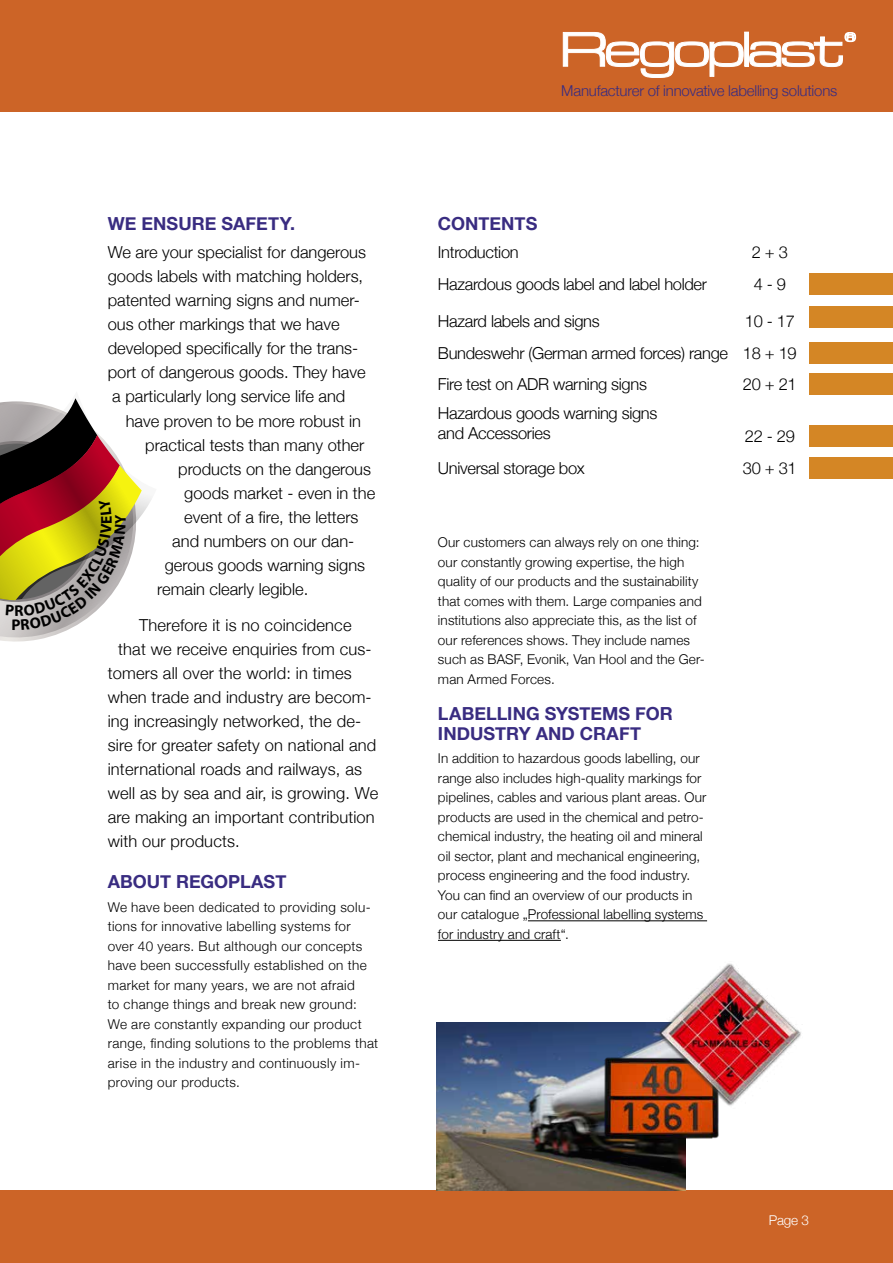
<style>
.page{position:relative;width:893px;height:1263px;background:#fff}
.page>*{position:absolute;margin:0;border:0;box-sizing:border-box;transform-origin:0 0}
.t1{font:50.7px "Eurostile Ext";letter-spacing:-.12em;color:#fff;scale:1.07 1}
.t2{font:700 18px/19.5px "Helvetica Neue";color:#392c81}
.t3{font:300 16.5px/24px "Helvetica Neue";color:#000}
.t4{font:300 16.5px/32.2px "Helvetica Neue";letter-spacing:-.02em;color:#000;text-align:right}
.t5{font:700 15.6px "Myriad Pro";color:#000}
.t6{font:300 15px "Helvetica Neue";letter-spacing:-.015em;color:#392c81}
.t7{font:300 13.5px/19.5px "Helvetica Neue";letter-spacing:.015em;color:#000}
.t8{font:300 13.5px "Helvetica Neue";color:#fff}
.t9{font:12.6px "Eurostile Ext";color:#fff;scale:1.07 1}
</style>
<div class="page">
<div style="left:0;top:0;width:893px;height:112px;background:#cc6427"></div>
<div style="left:0;top:1191px;width:893px;height:72px;background:#cc6427"></div>
<svg style="left:563px;top:32px;width:180px;height:46px"></svg>
<svg style="left:749px;top:32px;width:107px;height:35px"></svg>
<img style="left:437px;top:1022px;width:249px;height:169px">
<img style="left:601px;top:1054px;width:118px;height:89px">
<img style="left:654px;top:963px;width:147px;height:145px">
<hr style="left:528px;top:920px;width:179px;height:1px;background:#000">
<hr style="left:438px;top:940px;width:123px;height:1px;background:#000">
<div style="left:810px;top:273px;width:83px;height:22px;background:#d48625"></div>
<div style="left:810px;top:306px;width:83px;height:21px;background:#d48625"></div>
<div style="left:810px;top:342px;width:83px;height:22px;background:#d48625"></div>
<div style="left:810px;top:373px;width:83px;height:21px;background:#d48625"></div>
<div style="left:810px;top:425px;width:83px;height:21px;background:#d48625"></div>
<div style="left:810px;top:457px;width:83px;height:21px;background:#d48625"></div>
<svg style="left:0;top:398px;width:152px;height:244px"></svg>
<p class="t5" style="left:11px;top:614px;width:11px">P</p>
<h2 class="t2" style="left:108px;top:214px;width:189px">WE ENSURE SAFETY.</h2>
<p class="t3" style="left:108px;top:239px;width:260px">We are your specialist for dangerous goods labels with matching holders, patented warning signs and numer&shy;ous other markings that we have developed specifically for the trans&shy;port of dangerous goods. They have a particularly long service life and</p>
<p class="t3" style="left:126px;top:407px;width:237px">have proven to be more robust in</p>
<p class="t3" style="left:145px;top:431px;width:221px">practical tests than many other</p>
<p class="t3" style="left:178px;top:455px;width:194px">products on the dangerous</p>
<p class="t3" style="left:184px;top:479px;width:193px">goods market - even in the</p>
<p class="t3" style="left:184px;top:503px;width:176px">event of a fire, the letters</p>
<p class="t3" style="left:172px;top:527px;width:184px">and numbers on our dan-</p>
<p class="t3" style="left:165px;top:551px;width:202px">gerous goods warning signs</p>
<p class="t3" style="left:157px;top:575px;width:153px">remain clearly legible.</p>
<p class="t3" style="left:139px;top:612px;width:214px">Therefore it is no coincidence</p>
<p class="t3" style="left:118px;top:636px;width:255px">that we receive enquiries from cus-</p>
<p class="t3" style="left:108px;top:660px;width:245px">tomers all over the world: in times</p>
<p class="t3" style="left:108px;top:684px;width:266px">when trade and industry are becom-</p>
<p class="t3" style="left:108px;top:708px;width:255px">ing increasingly networked, the de-</p>
<p class="t3" style="left:108px;top:732px;width:270px">sire for greater safety on national and</p>
<p class="t3" style="left:108px;top:756px;width:256px">international roads and railways, as</p>
<p class="t3" style="left:108px;top:780px;width:272px">well as by sea and air, is growing. We</p>
<p class="t3" style="left:108px;top:804px;width:269px">are making an important contribution</p>
<p class="t3" style="left:108px;top:828px;width:134px">with our products.</p>
<h2 class="t2" style="left:108px;top:872px;width:180px">ABOUT REGOPLAST</h2>
<p class="t7" style="left:108px;top:896px;width:272px">We have been dedicated to providing solu&shy;tions for innovative labelling systems for over 40 years. But although our concepts have been successfully established on the market for many years, we are not afraid<br>to change things and break new ground:<br>We are constantly expanding our product range, finding solutions to the problems that arise in the industry and continuously im&shy;proving our products.</p>
<h1 class="t1" style="left:558px;top:14px;width:269px">Regoplast</h1>
<p class="t9" style="left:844px;top:28px;width:13px">®</p>
<p class="t6" style="left:561px;top:79px;width:278px">Manufacturer of innovative labelling solutions</p>
<h2 class="t2" style="left:438px;top:214px;width:101px">CONTENTS</h2>
<p class="t4" style="left:438px;top:235px;width:82px">Introduction</p>
<p class="t3" style="left:752px;top:239px;width:38px">2 + 3</p>
<p class="t4" style="left:438px;top:267px;width:270px">Hazardous goods label and label holder</p>
<p class="t3" style="left:754px;top:271px;width:34px">4 - 9</p>
<p class="t4" style="left:438px;top:304px;width:163px">Hazard labels and signs</p>
<p class="t4" style="left:438px;top:304px;width:360px">10 - 17<br>Bundeswehr (German armed forces) range 18 + 19</p>
<p class="t4" style="left:438px;top:367px;width:210px">Fire test on ADR warning signs</p>
<p class="t3" style="left:743px;top:371px;width:55px">20 + 21</p>
<p class="t4" style="left:438px;top:402px;width:221px;line-height:19.5px;text-align:left">Hazardous goods warning signs and Accessories</p>
<p class="t3" style="left:745px;top:423px;width:51px">22 - 29</p>
<p class="t4" style="left:438px;top:451px;width:148px">Universal storage box</p>
<p class="t3" style="left:743px;top:455px;width:55px">30 + 31</p>
<p class="t7" style="left:438px;top:532px;width:268px">Our customers can always rely on one thing: our constantly growing expertise, the high quality of our products and the sustainability that comes with them. Large companies and institutions also appreciate this, as the list of our references shows. They include names such as BASF, Evonik, Van Hool and the Ger&shy;man Armed Forces.</p>
<h2 class="t2" style="left:438px;top:704px;width:236px">LABELLING SYSTEMS FOR<br>INDUSTRY AND CRAFT</h2>
<p class="t7" style="left:438px;top:748px;width:270px">In addition to hazardous goods labelling, our range also includes high-quality markings for pipelines, cables and various plant areas. Our products are used in the chemical and petro&shy;chemical industry, the heating oil and mineral oil sector, plant and mechanical engineering, process engineering and the food industry.<br>You can find an overview of our products in our catalogue „Professional labelling systems for industry and craft“.</p>
<p class="t8" style="left:769px;top:1209px;width:42px">Page 3</p>
</div>
